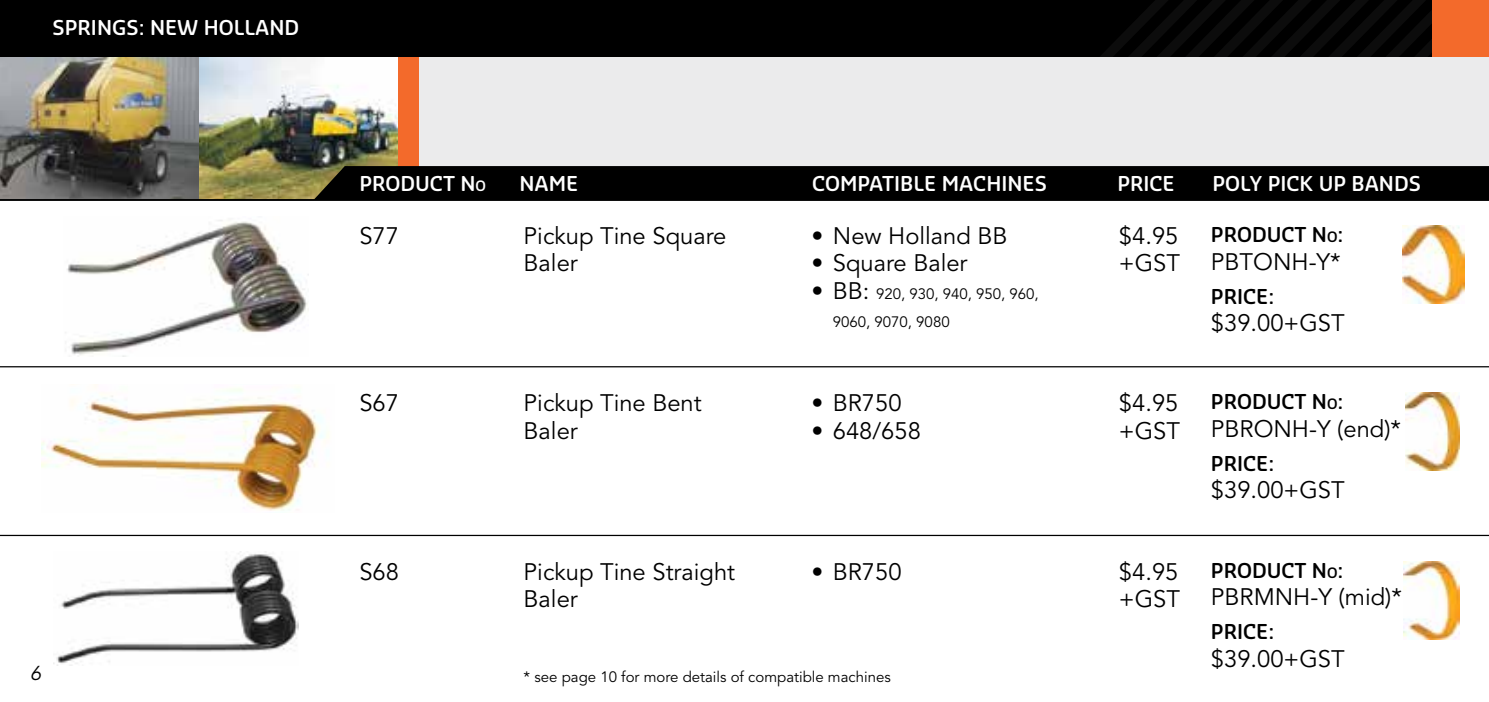
<style>
.page{position:relative;width:1489px;height:702px;background:#fff}
.page>*{position:absolute;margin:0;border:0;box-sizing:border-box;transform-origin:0 0}
.t1{font:23.75px/27.5px "Avenir";color:#000}
.t2{font:600 20px "Sansa Soft Pro";color:#fff}
.t3{font:600 20px "Sansa Soft Pro";color:#000}
.t4{font:600 20px "Sansa Soft Pro";color:#fff}
.t5{font:italic 20px "Avenir";color:#000}
.t6{font:15px/27.5px "Avenir";color:#000}
.s1{font-size:14px}
.s2{font-size:23.75px}
</style>
<div class="page">
<img style="left:1405px;top:393px;width:54px;height:78px">
<div style="left:198px;top:56px;width:1290px;height:143px;background:#ebebec"></div>
<div style="left:397px;top:57px;width:21px;height:142px;background:#f36a2b"></div>
<img style="left:0;top:57px;width:397px;height:142px">
<div style="left:0;top:0;width:1488px;height:57px;background:#000"></div>
<hr style="left:0;top:366px;width:1488px;height:1px;background:#000">
<hr style="left:0;top:535px;width:1488px;height:1px;background:#000">
<hr style="left:1488px;top:0;width:1px;height:57px;background:#000">
<svg style="left:220px;top:166px;width:1268px;height:33px;background:#0d0c06"></svg>
<img style="left:67px;top:220px;width:241px;height:136px">
<img style="left:41px;top:388px;width:288px;height:123px">
<img style="left:53px;top:551px;width:245px;height:114px">
<svg style="left:1100px;top:0;width:331px;height:57px"></svg>
<div style="left:1431px;top:0;width:57px;height:57px;background:#f36a2b"></div>
<hr style="left:0;top:199px;width:1488px;height:2px;background:#000">
<img style="left:1402px;top:226px;width:62px;height:78px">
<img style="left:1403px;top:561px;width:56px;height:78px">
<p class="t4" style="left:53px;top:14px;width:248px">SPRINGS: NEW HOLLAND</p>
<p class="t5" style="left:30px;top:662px;width:13px">6</p>
<p class="t2" style="left:359px;top:170px;width:127px">PRODUCT N<span class="s1">O</span></p>
<p class="t2" style="left:519px;top:170px;width:60px">NAME</p>
<p class="t2" style="left:812px;top:170px;width:236px">COMPATIBLE MACHINES</p>
<p class="t2" style="left:1117px;top:170px;width:59px">PRICE</p>
<p class="t2" style="left:1212px;top:170px;width:210px">POLY PICK UP BANDS</p>
<p class="t2" style="left:1235px;top:172px;width:210px">POLY PICK UP BANDS</p>
<p class="t3" style="left:1210px;top:221px;width:134px">PRODUCT N<span class="s1">O</span>:</p>
<p class="t1" style="left:1210px;top:248px;width:131px">PBTONH-Y*</p>
<p class="t3" style="left:1210px;top:283px;width:65px">PRICE:</p>
<p class="t1" style="left:1210px;top:310px;width:135px">$39.00+GST</p>
<p class="t1" style="left:1118px;top:223px;width:63px">$4.95 +GST</p>
<p class="t1" style="left:811px;top:223px;width:197px">• New Holland BB</p>
<p class="t1" style="left:811px;top:250px;width:157px">• Square Baler</p>
<p class="t6" style="left:832px;top:280px;width:207px;text-indent:-21px"><span class="s2">• BB:</span> 920, 930, 940, 950, 960,<br>9060, 9070, 9080</p>
<p class="t1" style="left:523px;top:223px;width:204px">Pickup Tine Square<br>Baler</p>
<p class="t1" style="left:359px;top:223px;width:41px">S77</p>
<p class="t1" style="left:359px;top:390px;width:41px">S67</p>
<p class="t1" style="left:359px;top:558px;width:41px">S68</p>
<p class="t1" style="left:523px;top:390px;width:179px">Pickup Tine Bent<br>Baler</p>
<p class="t1" style="left:523px;top:558px;width:213px">Pickup Tine Straight<br>Baler</p>
<p class="t1" style="left:811px;top:390px;width:91px">• BR750</p>
<p class="t1" style="left:811px;top:417px;width:111px">• 648/658</p>
<p class="t1" style="left:811px;top:558px;width:91px">• BR750</p>
<p class="t6" style="left:523px;top:663px;width:368px">* see page 10 for more details of compatible machines</p>
<p class="t1" style="left:1118px;top:390px;width:63px">$4.95 +GST</p>
<p class="t1" style="left:1118px;top:558px;width:63px">$4.95 +GST</p>
<p class="t3" style="left:1210px;top:388px;width:134px">PRODUCT N<span class="s1">O</span>:</p>
<p class="t1" style="left:1210px;top:415px;width:192px">PBRONH-Y (end)*</p>
<p class="t3" style="left:1210px;top:450px;width:65px">PRICE:</p>
<p class="t1" style="left:1210px;top:477px;width:135px">$39.00+GST</p>
<p class="t3" style="left:1210px;top:557px;width:134px">PRODUCT N<span class="s1">O</span>:</p>
<p class="t1" style="left:1210px;top:584px;width:192px">PBRMNH-Y (mid)*</p>
<p class="t3" style="left:1210px;top:618px;width:65px">PRICE:</p>
<p class="t1" style="left:1210px;top:645px;width:135px">$39.00+GST</p>
</div>
